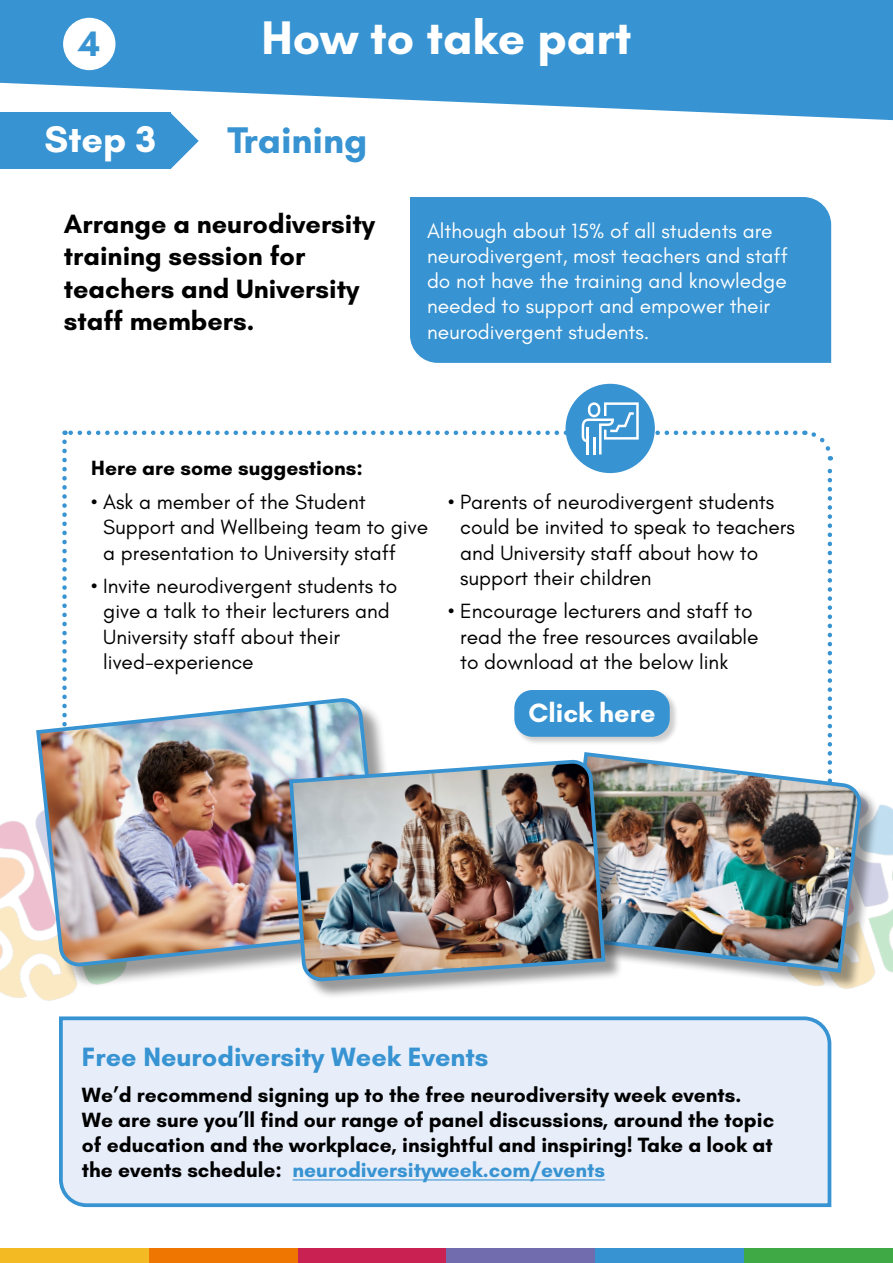
<style>
.page{position:relative;width:893px;height:1263px;background:#fff}
.page>*{position:absolute;margin:0;border:0;box-sizing:border-box;transform-origin:0 0}
.t1{font:700 48px "Glacial Indifference";color:#fff}
.t2{font:700 37.8px "Glacial Indifference";color:#3793d1}
.t3{font:700 37.8px "Glacial Indifference";color:#fff}
.t4{font:700 36px "Glacial Indifference";color:#3793d1}
.t5{font:700 27px/32.4px "Glacial Indifference";color:#000}
.t6{font:700 27px "Glacial Indifference";color:#3793d1}
.t7{font:700 27px "Glacial Indifference";color:#fff}
.t8{font:21px/25.2px "Glacial Indifference";color:#000}
.t9{font:700 21px/25.2px "Glacial Indifference";color:#000}
.t10{font:21px/25.2px "Glacial Indifference";color:#fff}
.s1{color:#3793d1}
</style>
<div class="page">
<svg style="left:0;top:0;width:893px;height:120px;background:#53a2d7"></svg>
<img style="left:879px;top:804px;width:14px;height:169px">
<img style="left:0;top:821px;width:76px;height:180px">
<div style="left:410px;top:197px;width:422px;height:166px;background:#3793d1"></div>
<div style="left:63px;top:18px;width:52px;height:52px;background:#fff;border-radius:50%"></div>
<div style="left:566px;top:384px;width:89px;height:89px;background:#3793d1;border-radius:50%"></div>
<svg style="left:62px;top:402px;width:771px;height:359px"></svg>
<div style="left:59px;top:1016px;width:773px;height:192px;background:#e7eefa"></div>
<hr style="left:293px;top:1179px;width:312px;height:1px;background:#3793d1">
<div style="left:149px;top:1248px;width:149px;height:15px;background:#ee7601"></div>
<div style="left:0;top:1248px;width:149px;height:15px;background:#f4ba23"></div>
<div style="left:298px;top:1248px;width:148px;height:15px;background:#c92152"></div>
<div style="left:446px;top:1248px;width:149px;height:15px;background:#706cae"></div>
<div style="left:595px;top:1248px;width:149px;height:15px;background:#3793d1"></div>
<div style="left:744px;top:1248px;width:149px;height:15px;background:#3faa45"></div>
<svg style="left:170px;top:113px;width:29px;height:56px"></svg>
<div style="left:0;top:113px;width:170px;height:56px;background:#3793d1"></div>
<hr style="left:892px;top:113px;width:1px;height:56px;background:#3faa45">
<div style="left:567px;top:755px;width:312px;height:236px;background:#000;opacity:.4"></div>
<img style="left:561px;top:750px;width:303px;height:225px">
<div style="left:40px;top:701px;width:367px;height:287px;background:#000;opacity:.4"></div>
<img style="left:34px;top:699px;width:354px;height:266px">
<div style="left:514px;top:690px;width:164px;height:55px;background:#000;opacity:.2"></div>
<div style="left:514px;top:690px;width:156px;height:47px;background:#3793d1;border-radius:18px"></div>
<div style="left:292px;top:763px;width:332px;height:237px;background:#000;opacity:.4"></div>
<img style="left:287px;top:761px;width:320px;height:219px">
<p class="t4" style="left:78px;top:22px;width:23px">4</p>
<p class="t3" style="left:45px;top:116px;width:113px">Step 3</p>
<p class="t1" style="left:261px;top:8px;width:371px">How to take part</p>
<p class="t2" style="left:227px;top:117px;width:141px">Training</p>
<p class="t5" style="left:64px;top:207px;width:313px">Arrange a neurodiversity training session for teachers and University staff members.</p>
<p class="t10" style="left:427px;top:218px;width:362px">Although about 15% of all students are neurodivergent, most teachers and staff do not have the training and knowledge needed to support and empower their neurodivergent students.</p>
<p class="t9" style="left:91px;top:455px;width:273px">Here are some suggestions:</p>
<p class="t8" style="left:103px;top:490px;width:326px;text-indent:-12px">• Ask a member of the Student<br>Support and Wellbeing team to give a presentation to University staff</p>
<p class="t8" style="left:103px;top:574px;width:296px;text-indent:-12px">• Invite neurodivergent students to give a talk to their lecturers and<br>University staff about their lived-experience</p>
<p class="t8" style="left:460px;top:490px;width:336px;text-indent:-12px">• Parents of neurodivergent students could be invited to speak to teachers and University staff about how to support their children</p>
<p class="t8" style="left:460px;top:599px;width:300px;text-indent:-12px">• Encourage lecturers and staff to read the free resources available to download at the below link</p>
<p class="t7" style="left:528px;top:696px;width:128px">Click here</p>
<p class="t6" style="left:82px;top:1040px;width:408px">Free Neurodiversity Week Events</p>
<p class="t9" style="left:82px;top:1082px;width:694px">We’d recommend signing up to the free neurodiversity week events.<br>We are sure you’ll find our range of panel discussions, around the topic of education and the workplace, insightful and inspiring! Take a look at the events schedule: <span class="s1">neurodiversityweek.com/events</span></p>
</div>
